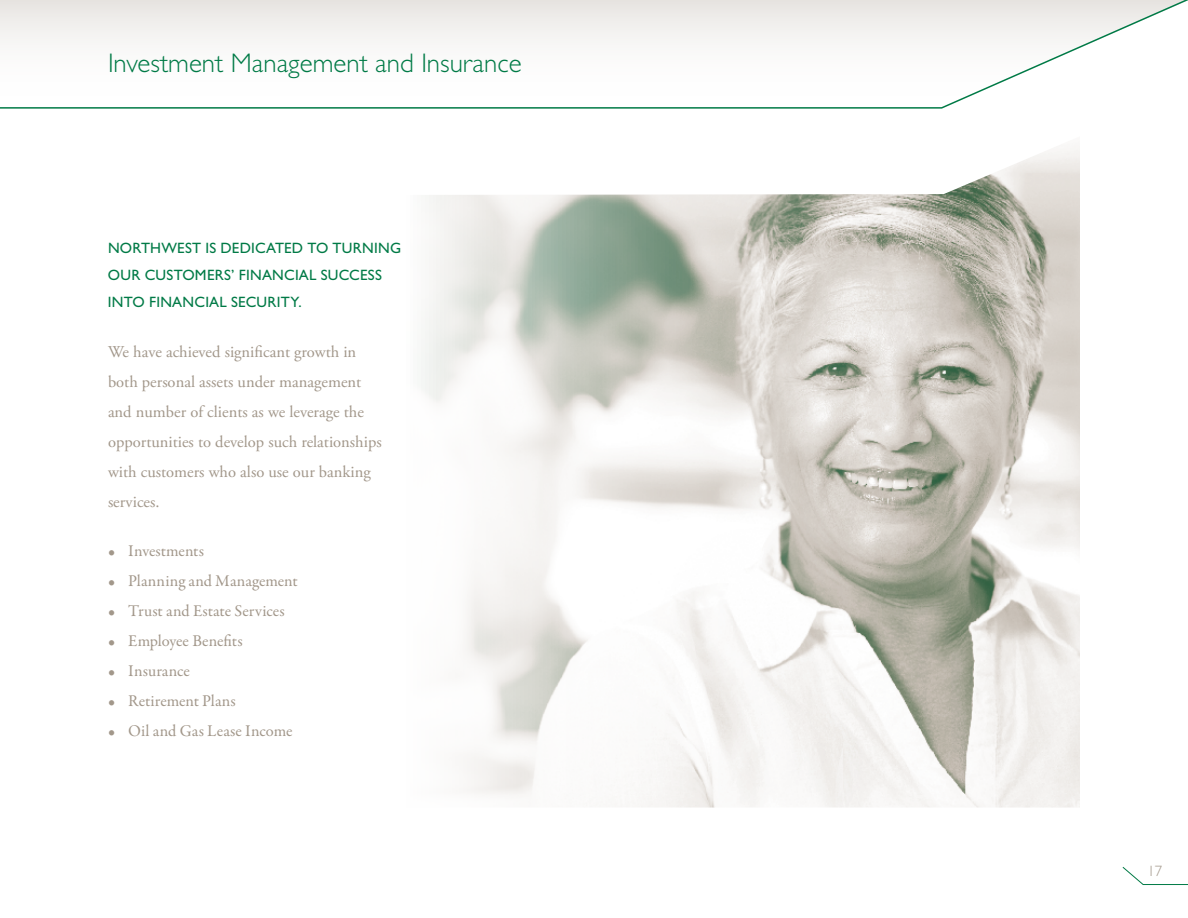
<style>
.page{position:relative;width:1188px;height:918px;background:#fff}
.page>*{position:absolute;margin:0;border:0;box-sizing:border-box;transform-origin:0 0}
.t1{font:300 27px "Gill Sans Std";color:#007a46}
.t2{font:16.5px/30px "Adobe Garamond Pro";color:#a2978a}
.t3{font:16.5px "Garamond Premr Pro";color:#a2978a}
.t4{font:15px/27px "Gill Sans Std";letter-spacing:.015em;color:#007a46}
.t5{font:300 15px "Gill Sans Std";color:#a2978a}
</style>
<div class="page">
<svg style="left:1122px;top:867px;width:66px;height:18px"></svg>
<svg style="left:0;top:0;width:1188px;height:109px"></svg>
<img style="left:421px;top:146px;width:659px;height:662px">
<h1 class="t1" style="left:108px;top:48px;width:415px">Investment Management and Insurance</h1>
<p class="t4" style="left:108px;top:235px;width:13px">NORTHW</p>
<p class="t4" style="left:177px;top:235px;width:225px">EST IS DEDICATED TO TURNING</p>
<p class="t4" style="left:108px;top:262px;width:12px">OUR</p>
<p class="t4" style="left:145px;top:262px;width:41px">CU STOM</p>
<p class="t4" style="left:108px;top:262px;width:260px;text-indent:99px">ERS’ FINANCIAL SUCCESS<br>INTO FINANCIAL SECURITY.</p>
<p class="t2" style="left:108px;top:338px;width:275px">We have achieved significant growth in both personal assets under management and number of clients as we leverage the opportunities to develop such relationships with customers who also use our banking services.</p>
<p class="t3" style="left:108px;top:541px;width:97px">• Investments</p>
<p class="t3" style="left:108px;top:571px;width:191px">• Planning and Management</p>
<p class="t3" style="left:108px;top:601px;width:178px">• Trust and Estate Services</p>
<p class="t3" style="left:108px;top:631px;width:136px">• Employee Benefits</p>
<p class="t3" style="left:108px;top:661px;width:84px">• Insurance</p>
<p class="t3" style="left:108px;top:691px;width:129px">• Retirement Plans</p>
<p class="t3" style="left:108px;top:721px;width:186px">• Oil and Gas Lease Income</p>
<p class="t5" style="left:1147px;top:863px;width:16px">17</p>
</div>
